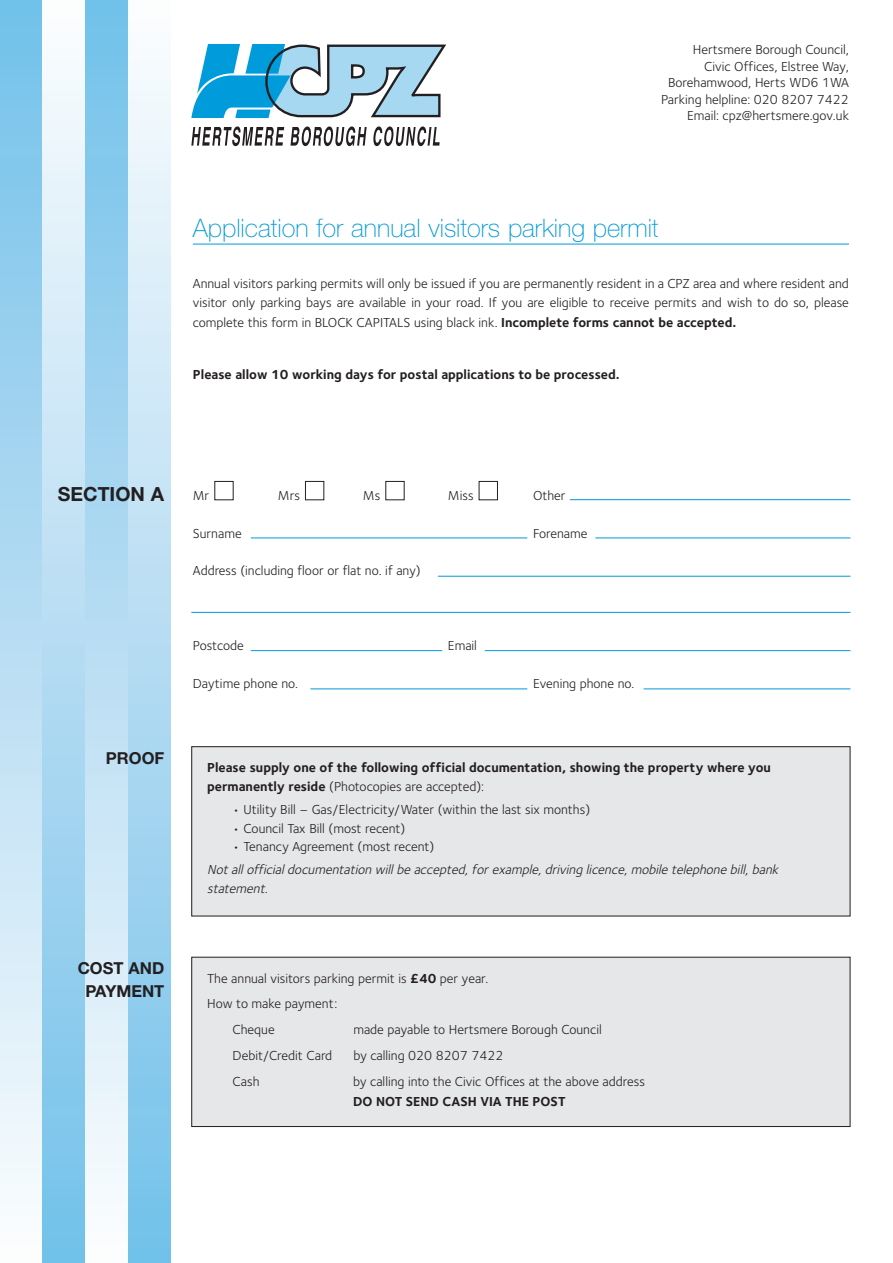
<style>
.page{position:relative;width:893px;height:1263px;background:#fff}
.page>*{position:absolute;margin:0;border:0;box-sizing:border-box;transform-origin:0 0}
.t1{font:100 25.5px "Helvetica Neue";color:#0099d8}
.t2{font:700 19.5px "Helvetica Neue";color:#231f20}
.t3{font:700 16.5px/22.5px "Helvetica Neue";color:#231f20;text-align:center}
.t4{font:13.5px/16.5px "Foundry Sterling";color:#231f20;text-align:right}
.t5{font:700 13.5px/18.8px "Foundry Sterling";color:#231f20}
.t6{font:italic 13.5px/23px "Foundry Sterling";color:#231f20}
.s1{font-weight:700}
.s2{font-weight:400}
.s3{font-style:normal}
</style>
<div class="page">
<svg style="left:214px;top:481px;width:284px;height:20px"></svg>
<hr style="left:193px;top:244px;width:656px;height:1px;background:#0099d8">
<hr style="left:570px;top:499px;width:280px;height:1px;background:#0099d8">
<hr style="left:595px;top:537px;width:255px;height:1px;background:#0099d8">
<hr style="left:438px;top:576px;width:412px;height:1px;background:#0099d8">
<hr style="left:485px;top:650px;width:365px;height:1px;background:#0099d8">
<hr style="left:644px;top:688px;width:206px;height:1px;background:#0099d8">
<hr style="left:310px;top:688px;width:217px;height:1px;background:#0099d8">
<hr style="left:191px;top:612px;width:659px;height:1px;background:#0099d8">
<hr style="left:251px;top:650px;width:191px;height:1px;background:#0099d8">
<hr style="left:251px;top:537px;width:276px;height:1px;background:#0099d8">
<div style="left:192px;top:747px;width:658px;height:169px;background:#e6e7e9"></div>
<div style="left:191px;top:746px;width:659px;height:170px;border:1px solid #231f20"></div>
<div style="left:192px;top:957px;width:658px;height:169px;background:#e6e7e9"></div>
<div style="left:191px;top:957px;width:659px;height:170px;border:1px solid #231f20"></div>
<svg style="left:191px;top:44px;width:255px;height:74px"></svg>
<svg style="left:191px;top:126px;width:93px;height:20px"></svg>
<svg style="left:290px;top:126px;width:77px;height:20px"></svg>
<svg style="left:373px;top:126px;width:67px;height:20px"></svg>
<div style="left:0;top:0;width:43px;height:1263px;background:linear-gradient(to bottom,#72c0e9,#fcfcfe)"></div>
<div style="left:128px;top:0;width:42px;height:1263px;background:linear-gradient(to bottom,#fcfcfe,#72c0e9)"></div>
<div style="left:43px;top:0;width:42px;height:1263px;background:linear-gradient(to bottom,#fcfcfe,#72c0e9)"></div>
<div style="left:85px;top:0;width:43px;height:1263px;background:linear-gradient(to bottom,#72c0e9,#fcfcfe)"></div>
<p class="t4" style="left:661px;top:42px;width:189px">Hertsmere Borough Council,<br>Civic Offices, Elstree Way,<br>Borehamwood, Herts WD6 1WA<br>Parking helpline: 020 8207 7422<br>Email: cpz@hertsmere.gov.uk</p>
<h1 class="t1" style="left:193px;top:219px;width:467px">Application for annual visitors parkin permit</h1>
<p class="t4" style="left:193px;top:275px;width:658px;line-height:19.5px;text-align:justify">Annual visitors parking permits will only be issued if you are permanently resident in a CPZ area and where resident and visitor only parking bays are available in your road. If you are eligible to receive permits and wish to do so, please complete this form in BLOCK CAPITALS using black ink. <span class="s1">Incomplete forms cannot be accepted.</span></p>
<p class="t5" style="left:193px;top:366px;width:428px">Please allow 1 working days for postal applications to be processed.</p>
<h2 class="t2" style="left:58px;top:482px;width:108px">S CTION A</h2>
<p class="t3" style="left:106px;top:746px;width:60px">PROOF</p>
<p class="t3" style="left:78px;top:956px;width:88px">COST AND<br>PAYM NT</p>
<p class="t4" style="left:193px;top:488px;width:18px">Mr</p>
<p class="t4" style="left:278px;top:488px;width:24px">Mrs</p>
<p class="t4" style="left:363px;top:488px;width:19px">Ms</p>
<p class="t4" style="left:448px;top:488px;width:27px">Miss</p>
<p class="t4" style="left:533px;top:488px;width:34px">Other</p>
<p class="t4" style="left:193px;top:526px;width:50px">Surname</p>
<p class="t4" style="left:533px;top:526px;width:56px">Forename</p>
<p class="t4" style="left:193px;top:563px;width:229px">Address (including floor or flat no. if any)</p>
<p class="t4" style="left:193px;top:638px;width:52px">Postcode</p>
<p class="t4" style="left:448px;top:638px;width:31px">Email</p>
<p class="t4" style="left:193px;top:676px;width:107px">Daytime phone no.</p>
<p class="t4" style="left:533px;top:676px;width:103px">Evening phone no.</p>
<p class="t5" style="left:207px;top:759px;width:565px">Please supply one of the following official documentation, showing the property where you permanently reside <span class="s2">(Photocopies are accepted):</span></p>
<p class="t4" style="left:233px;top:802px;width:359px">• Utility Bill – Gas/Electricity/Water (within the last six months)</p>
<p class="t4" style="left:233px;top:821px;width:174px">• Council Tax Bill (most recent)</p>
<p class="t6" style="left:207px;top:836px;width:575px;text-indent:26px"><span class="s3">• Tenancy Agreement (most recent)<br></span>Not all official documentation will be accepted, for example, driving licence, mobile telephone bill, bank</p>
<p class="t6" style="left:207px;top:878px;width:65px">statement.</p>
<p class="t4" style="left:207px;top:971px;width:283px">The annual visitors parking permit is <span class="s1">£4</span> per year.</p>
<p class="t4" style="left:207px;top:997px;width:132px">How to make payment:</p>
<p class="t4" style="left:233px;top:1023px;width:44px">Cheque</p>
<p class="t4" style="left:353px;top:1023px;width:250px">made payable to Hertsmere Borough Council</p>
<p class="t4" style="left:233px;top:1048px;width:101px">Debit/Credit Card</p>
<p class="t4" style="left:353px;top:1048px;width:152px">by calling 020 8207 7422</p>
<p class="t4" style="left:233px;top:1074px;width:28px">Cash</p>
<p class="t4" style="left:353px;top:1074px;width:293px">by calling into the Civic Offices at the above address</p>
<p class="t5" style="left:353px;top:1093px;width:214px">DO NOT SEND CASH VIA THE POST</p>
</div>
